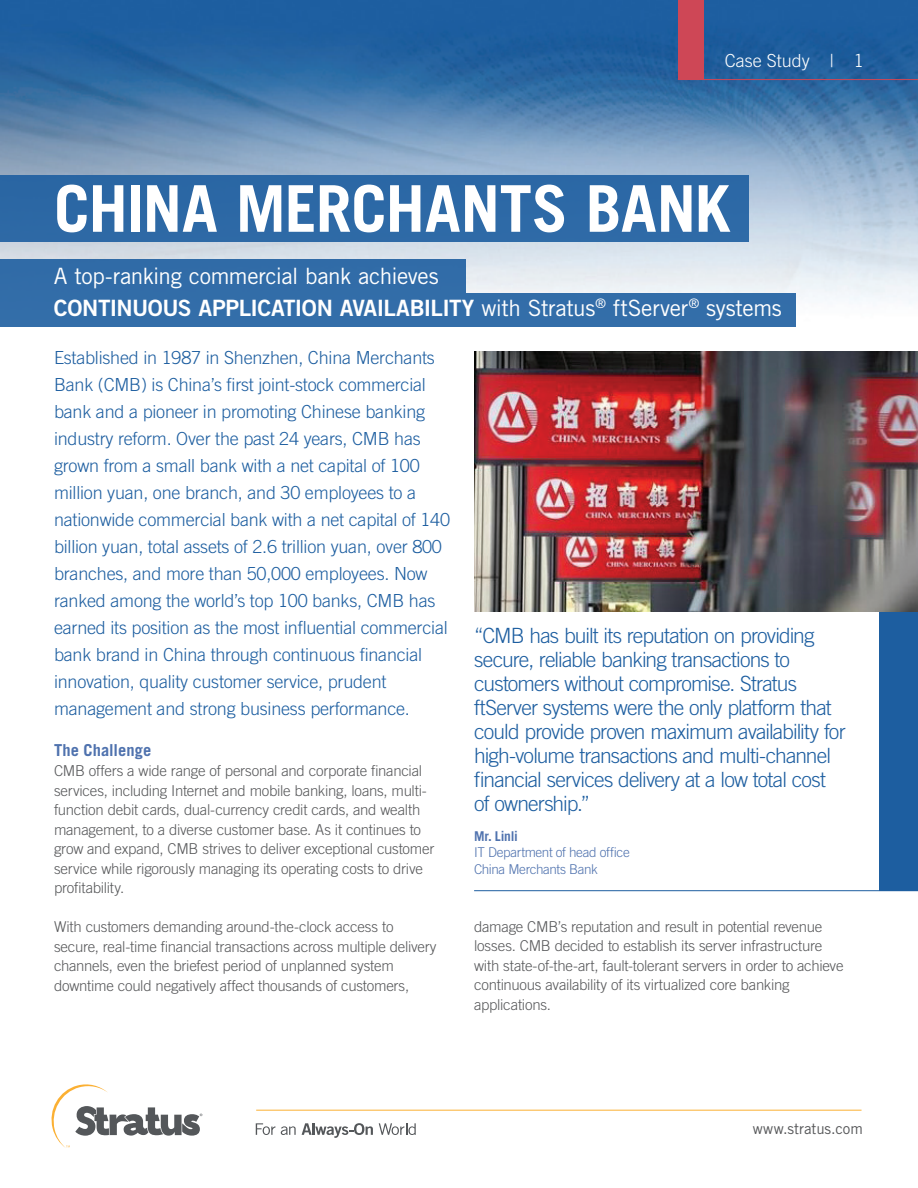
<style>
.page{position:relative;width:918px;height:1188px;background:#fff}
.page>*{position:absolute;margin:0;border:0;box-sizing:border-box;transform-origin:0 0}
.Paper_Title{font:700 64.5px "Trade Gothic LT Std";letter-spacing:-.01em;color:#fff}
.Sub_Title{font:22.5px/31.5px "Trade Gothic LT Std";letter-spacing:-.02em;color:#fff}
.t1{font:300 21px/24px "Trade Gothic LT Std";letter-spacing:-.04em;color:#1d5ea0}
.Intro_paragraph{font:300 18px/27px "Trade Gothic LT Std";letter-spacing:-.01em;color:#1d5ea0}
.t2{font:300 18px "Trade Gothic LT Std";color:#fff}
.Body_Subs{font:700 16.5px "Trade Gothic LT Std";color:#4f72ae}
.Body_copy{font:300 15px/19.5px "Trade Gothic LT Std";letter-spacing:-.015em;color:#57585a}
.Body_Subs-2{font:15px "Trade Gothic LT Std";letter-spacing:-.005em;color:#57585a}
.Quote_author_title{font:300 13.5px/16.5px "Trade Gothic LT Std";letter-spacing:-.03em;color:#4f72ae}
.Quote_Author{font:700 13.5px "Trade Gothic LT Std";letter-spacing:-.02em;color:#4f72ae}
.s1{font-family:"Trade Gothic LT Std Bd 2"}
</style>
<div class="page">
<img style="left:0;top:0;width:918px;height:304px">
<div style="left:678px;top:0;width:25px;height:79px;background:#ce4756"></div>
<hr style="left:678px;top:79px;width:240px;height:1px;background:#ce4756">
<svg style="left:256px;top:1123px;width:19px;height:12px"></svg>
<svg style="left:281px;top:1126px;width:15px;height:9px"></svg>
<svg style="left:302px;top:1123px;width:71px;height:15px"></svg>
<svg style="left:379px;top:1123px;width:37px;height:12px"></svg>
<svg style="left:52px;top:1084px;width:150px;height:64px"></svg>
<hr style="left:256px;top:1110px;width:606px;height:1px;background:#fbb033">
<div style="left:0;top:175px;width:748px;height:67px;background:#2c68a6"></div>
<div style="left:0;top:259px;width:465px;height:34px;background:#316ca8"></div>
<div style="left:0;top:293px;width:796px;height:34px;background:#336ea9"></div>
<div style="left:880px;top:583px;width:38px;height:307px;background:#1d5ea0"></div>
<hr style="left:474px;top:890px;width:444px;height:1px;background:#1d5ea0">
<img style="left:474px;top:351px;width:444px;height:260px">
<p class="t2" style="left:725px;top:50px;width:141px">Case Study | 1</p>
<p class="Paper_Title" style="left:54px;top:169px;width:678px">CHINA MERCHANTS BANK</p>
<p class="Sub_Title" style="left:54px;top:260px;width:729px">A top-ranking commercial bank achieves<br><span class="s1">CONTINUOUS APPLICATION AVAILABILITY</span> with Stratus<sup>®</sup> ftServer<sup>®</sup> systems</p>
<p class="Intro_paragraph" style="left:54px;top:344px;width:398px">Established in 1987 in Shenzhen, China Merchants Bank (CMB) is China’s first joint-stock commercial bank and a pioneer in promoting Chinese banking industry reform. Over the past 24 years, CMB has grown from a small bank with a net capital of 100 million yuan, one branch, and 30 employees to a nationwide commercial bank with a net capital of 140 billion yuan, total assets of 2.6 trillion yuan, over 800 branches, and more than 50,000 employees. Now ranked among the world’s top 100 banks, CMB has earned its position as the most influential commercial bank brand in China through continuous financial innovation, quality customer service, prudent management and strong business performance.</p>
<p class="Body_Subs" style="left:54px;top:740px;width:99px">The Challenge</p>
<p class="Body_copy" style="left:54px;top:761px;width:382px">CMB offers a wide range of personal and corporate financial services, including Internet and mobile banking, loans, multi&shy;function debit cards, dual-currency credit cards, and wealth management, to a diverse customer base. As it continues to grow and expand, CMB strives to deliver exceptional customer service while rigorously managing its operating costs to drive profitability.</p>
<p class="Body_copy" style="left:54px;top:917px;width:384px">With customers demanding around-the-clock access to secure, real-time financial transactions across multiple delivery channels, even the briefest period of unplanned system downtime could negatively affect thousands of customers,</p>
<p class="t1" style="left:474px;top:623px;width:373px">“CMB has built its reputation on providing secure, reliable banking transactions to customers without compromise. Stratus ftServer systems were the only platform that could provide proven maximum availability for high-volume transactions and multi-channel financial services delivery at a low total cost of ownership.”</p>
<p class="Quote_Author" style="left:474px;top:828px;width:45px">Mr. Linli</p>
<p class="Quote_author_title" style="left:474px;top:844px;width:157px">IT Department of head office<br>China Merchants Bank</p>
<p class="Body_copy" style="left:474px;top:917px;width:371px">damage CMB’s reputation and result in potential revenue losses. CMB decided to establish its server infrastructure with state-of-the-art, fault-tolerant servers in order to achieve continuous availability of its virtualized core banking applications.</p>
<p class="Body_Subs-2" style="left:753px;top:1120px;width:112px">www.stratus.com</p>
</div>
